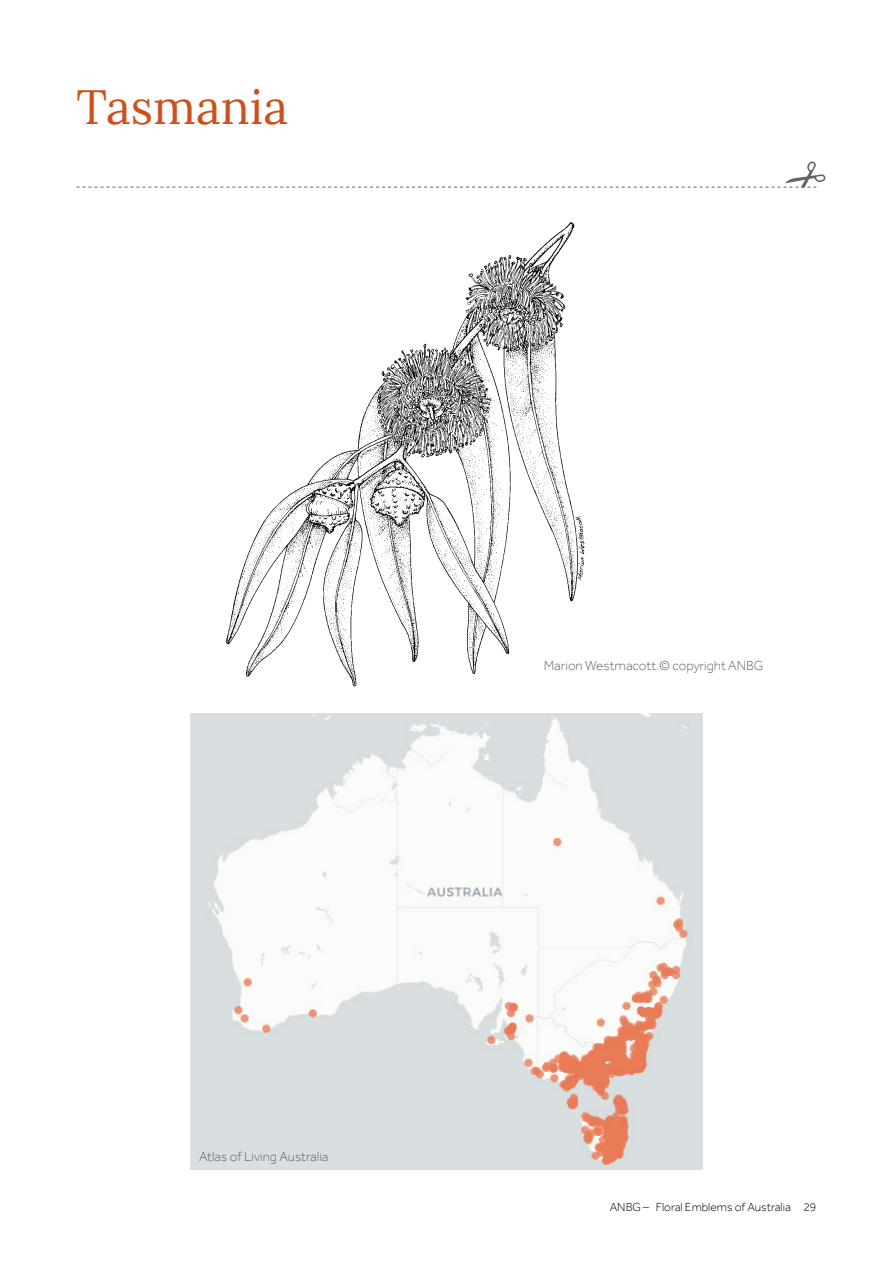
<style>
.page{position:relative;width:893px;height:1263px;background:#fff}
.page>*{position:absolute;margin:0;border:0;box-sizing:border-box;transform-origin:0 0}
.Heading_1{font:48px "Lora";color:#cb521e}
.t1{font:300 13.5px "Effra";color:#636466}
.t2{font:300 12px "Effra";color:#000}
</style>
<div class="page">
<svg style="left:77px;top:161px;width:749px;height:27px"></svg>
<img style="left:191px;top:713px;width:511px;height:456px">
<img style="left:226px;top:222px;width:359px;height:465px">
<p class="Heading_1" style="left:77px;top:71px;width:213px">Tasmania</p>
<p class="t1" style="left:199px;top:1148px;width:131px">Atlas of Living Australia</p>
<p class="t1" style="left:544px;top:657px;width:221px">Marion Westmacott.© copyright ANBG</p>
<p class="t2" style="left:610px;top:1200px;width:208px">ANBG – Floral Emblems of Australia 29</p>
</div>
